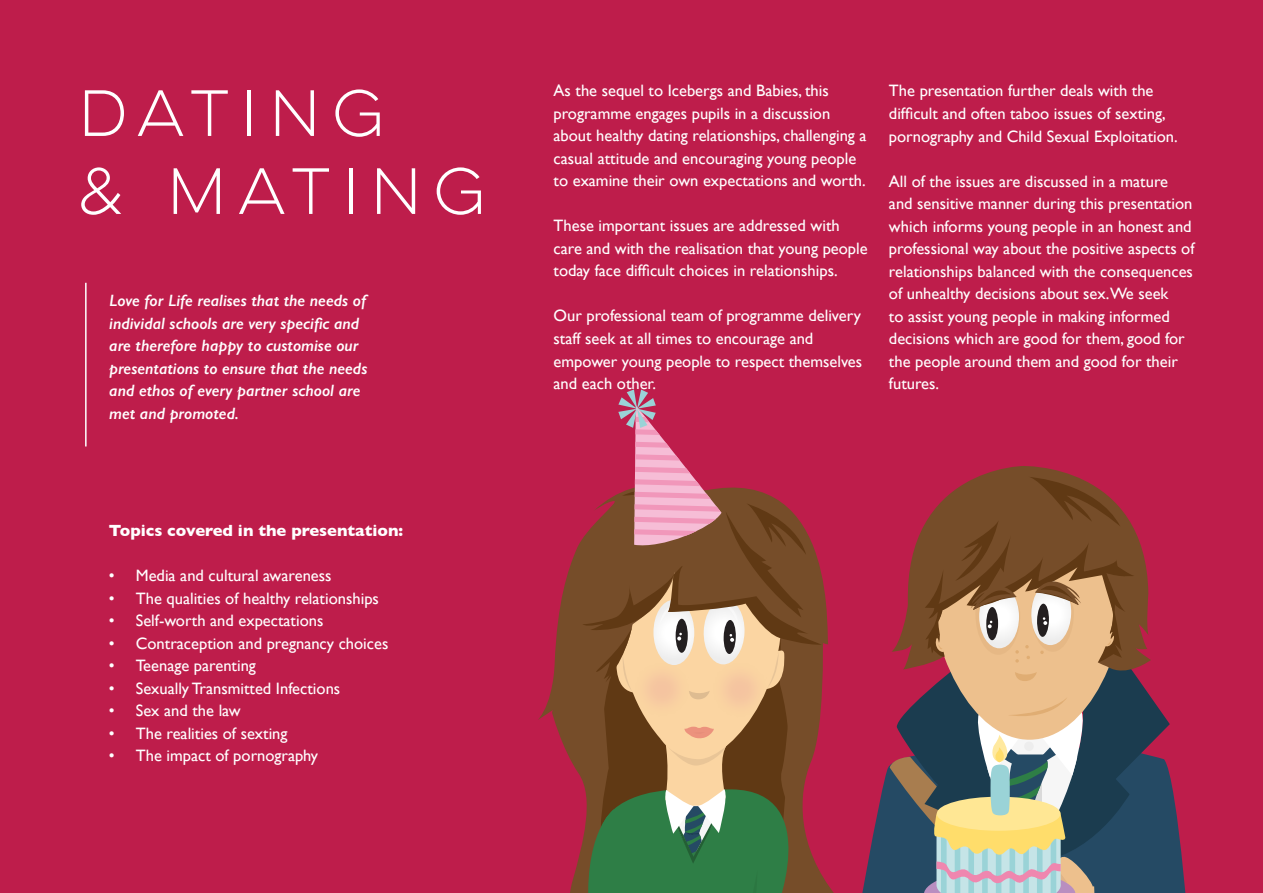
<style>
.page{position:relative;width:1263px;height:893px;background:#be1d4b}
.page>*{position:absolute;margin:0;border:0;box-sizing:border-box;transform-origin:0 0}
.t1{font:58.5px/78px "Lulo Clean One";color:#fff}
.t2{font:16.5px/22.5px "Gill Sans";color:#fff}
.t3{font:italic 600 16.5px/22.5px "Gill Sans";color:#fff}
.t4{font:700 16.5px "Gill Sans";color:#fff}
</style>
<div class="page">
<svg style="left:978px;top:466px;width:98px;height:11px"></svg>
<svg style="left:862px;top:477px;width:324px;height:416px"></svg>
<svg style="left:538px;top:389px;width:296px;height:504px"></svg>
<hr style="left:85px;top:283px;width:2px;height:163px;background:#fff">
<h1 class="t1" style="left:78px;top:75px;width:420px">DATING<br>&amp; MATING</h1>
<p class="t3" style="left:109px;top:289px;width:260px">Love for Life realises that the needs of individal schools are very specific and are therefore happy to customise our presentations to ensure that the needs and ethos of every partner school are met and promoted.</p>
<p class="t4" style="left:109px;top:518px;width:296px">Topics covered in the presentation:</p>
<p class="t2" style="left:109px;top:564px;width:224px">• Media and cultural awareness</p>
<p class="t2" style="left:109px;top:587px;width:272px">• The qualities of healthy relationships</p>
<p class="t2" style="left:109px;top:609px;width:216px">• Self-worth and expectations</p>
<p class="t2" style="left:109px;top:632px;width:281px">• Contraception and pregnancy choices</p>
<p class="t2" style="left:109px;top:654px;width:149px">• Teenage parenting</p>
<p class="t2" style="left:109px;top:677px;width:233px">• Sexually Transmitted Infections</p>
<p class="t2" style="left:109px;top:699px;width:133px">• Sex and the law</p>
<p class="t2" style="left:109px;top:722px;width:180px">• The realities of sexting</p>
<p class="t2" style="left:109px;top:744px;width:211px">• The impact of pornography</p>
<p class="t2" style="left:554px;top:79px;width:315px">As the sequel to Icebergs and Babies, this programme engages pupils in a discussion about healthy dating relationships, challenging a casual attitude and encouraging young people to examine their own expectations and worth.</p>
<p class="t2" style="left:554px;top:214px;width:316px">These important issues are addressed with care and with the realisation that young people today face difficult choices in relationships.</p>
<p class="t2" style="left:554px;top:304px;width:310px">Our professional team of programme delivery staff seek at all times to encourage and empower young people to respect themselves and each other.</p>
<p class="t2" style="left:889px;top:80px;width:290px">The presentation further deals with the difficult and often taboo issues of sexting, pornography and Child Sexual Exploitation.</p>
<p class="t2" style="left:889px;top:170px;width:307px">All of the issues are discussed in a mature and sensitive manner during this presentation which informs young people in an honest and professional way about the positive aspects of relationships balanced with the consequences of unhealthy decisions about sex.We seek<br>to assist young people in making informed decisions which are good for them, good for the people around them and good for their futures.</p>
</div>
